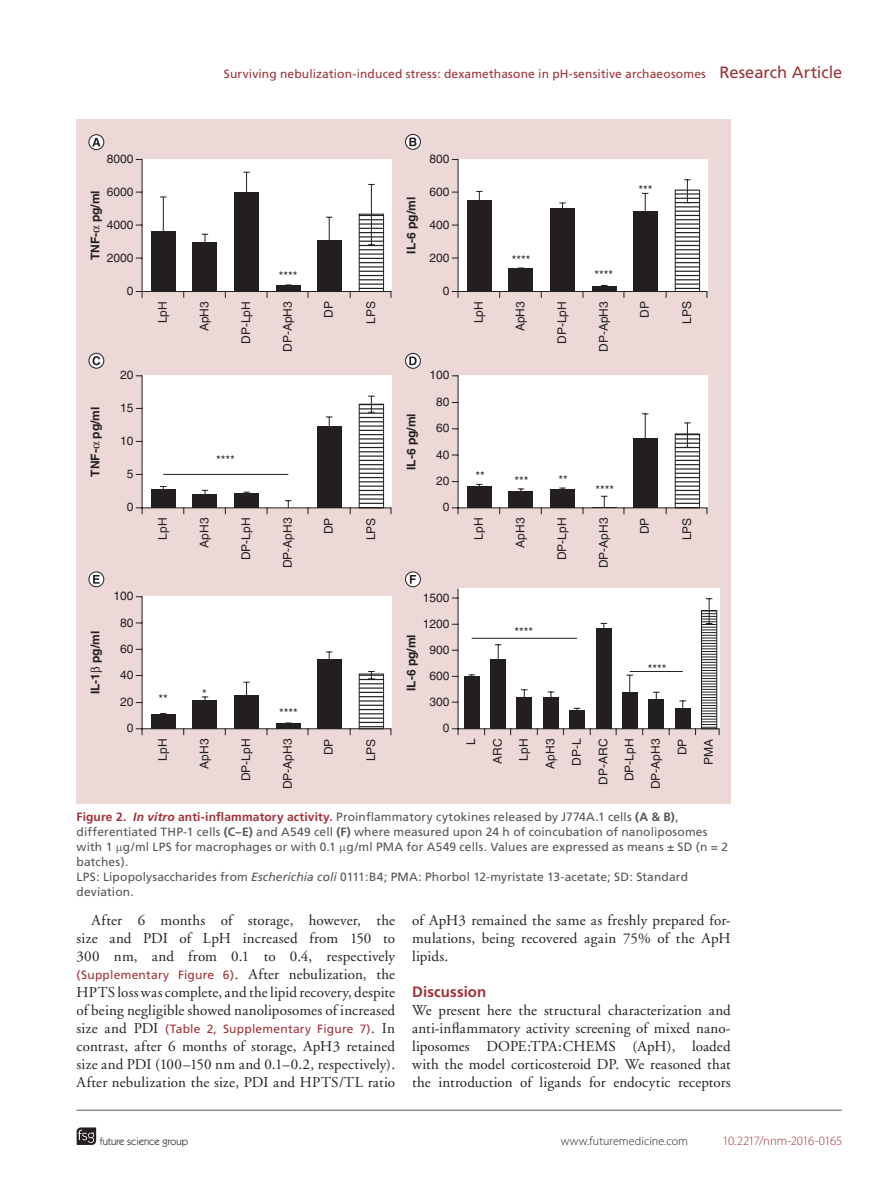
<style>
.page{position:relative;width:885px;height:1191px;background:#fff}
.page>*{position:absolute;margin:0;border:0;box-sizing:border-box;transform-origin:0 0}
.t1{font:15px/18px "Adobe Garamond";letter-spacing:.01em;color:#231f20;text-align:justify}
.t2{font:700 15px "Frutiger 65";letter-spacing:.005em;color:#9f313a}
.t3{font:300 12.75px "Myriad Pro";letter-spacing:-.045em;color:#9f313a}
.t4{font:12px/15px "Frutiger";letter-spacing:.01em;color:#52555a}
.t5{font:12px/26.2px "Helvetica LT Std";color:#231f20;text-align:center}
.t6{font:12px "Frutiger";letter-spacing:.015em;color:#9f313a}
.t7{font:700 12px "Helvetica LT Std";color:#231f20}
.t8{font:300 12px "Myriad Pro";letter-spacing:.005em;color:#231f20}
.t9{font:10.5px "Itc Kabel";color:#231f20}
.s1{font-size:16.5px}
.s2{font-family:"Frutiger 65";font-weight:700;color:#9f313a}
.s3{font-family:"Frutiger 66";font-weight:700;font-style:italic;color:#9f313a}
.s4{font-family:"Frutiger 65";font-weight:700}
.s5{font-style:italic}
.s6{font-family:"Adobe Garamond";font-size:15px;color:#231f20}
</style>
<div class="page">
<div style="left:77px;top:119px;width:653px;height:685px;background:#ecd8d6"></div>
<svg style="left:135px;top:159px;width:317px;height:139px"></svg>
<svg style="left:135px;top:375px;width:24px;height:140px"></svg>
<svg style="left:159px;top:375px;width:549px;height:213px"></svg>
<svg style="left:135px;top:588px;width:585px;height:148px"></svg>
<svg style="left:89px;top:135px;width:15px;height:15px"></svg>
<div style="left:88px;top:134px;width:16px;height:16px;border:1px solid #231f20;border-radius:50%"></div>
<svg style="left:92px;top:138px;width:8px;height:8px"></svg>
<svg style="left:405px;top:134px;width:15px;height:15px"></svg>
<div style="left:405px;top:134px;width:16px;height:16px;border:1px solid #231f20;border-radius:50%"></div>
<svg style="left:409px;top:138px;width:7px;height:8px"></svg>
<svg style="left:89px;top:353px;width:15px;height:15px"></svg>
<div style="left:88px;top:353px;width:16px;height:15px;border:1px solid #231f20;border-radius:50%"></div>
<svg style="left:92px;top:356px;width:8px;height:9px"></svg>
<svg style="left:405px;top:353px;width:15px;height:15px"></svg>
<div style="left:405px;top:353px;width:16px;height:16px;border:1px solid #231f20;border-radius:50%"></div>
<svg style="left:409px;top:356px;width:7px;height:9px"></svg>
<svg style="left:89px;top:572px;width:15px;height:15px"></svg>
<div style="left:88px;top:571px;width:16px;height:16px;border:1px solid #231f20;border-radius:50%"></div>
<svg style="left:93px;top:575px;width:7px;height:8px"></svg>
<svg style="left:405px;top:572px;width:15px;height:15px"></svg>
<div style="left:405px;top:571px;width:16px;height:16px;border:1px solid #231f20;border-radius:50%"></div>
<svg style="left:410px;top:575px;width:6px;height:8px"></svg>
<svg style="left:452px;top:159px;width:256px;height:139px;background:#cbc9c9"></svg>
<svg style="left:77px;top:1127px;width:19px;height:18px"></svg>
<hr style="left:77px;top:1109px;width:764px;height:1px;background:#52555a">
<p class="t6" style="left:224px;top:67px;width:620px">Surviving nebulization-induced stress: dexamethasone in pH-sensitive archaeosomes <span class="s1">Research Article</span></p>
<p class="t5" style="left:107px;top:146px;width:28px">8000</p>
<p class="t5" style="left:429px;top:146px;width:22px">800</p>
<p class="t5" style="left:107px;top:178px;width:28px">6000</p>
<p class="t7" style="left:88px;top:260px;width:72px;rotate:-90deg">TNF- pg/ml</p>
<p class="t5" style="left:107px;top:211px;width:28px">4000</p>
<p class="t5" style="left:107px;top:244px;width:28px">2000</p>
<p class="t7" style="left:404px;top:254px;width:58px;rotate:-90deg">IL-6 pg/ml</p>
<p class="t5" style="left:429px;top:178px;width:22px">600</p>
<p class="t5" style="left:429px;top:211px;width:22px">400</p>
<p class="t5" style="left:429px;top:244px;width:22px">200</p>
<p class="t5" style="left:512px;top:246px;width:20px">****</p>
<p class="t5" style="left:638px;top:176px;width:16px">***</p>
<p class="t5" style="left:279px;top:262px;width:20px">****</p>
<p class="t5" style="left:594px;top:262px;width:20px">****</p>
<p class="t5" style="left:127px;top:278px;width:8px">0</p>
<p class="t5" style="left:443px;top:278px;width:8px">0</p>
<p class="t5" style="left:149px;top:323px;width:24px;rotate:-90deg">LpH</p>
<p class="t5" style="left:274px;top:352px;width:52px;rotate:-90deg">DP-ApH3</p>
<p class="t5" style="left:315px;top:318px;width:18px;rotate:-90deg">DP</p>
<p class="t5" style="left:357px;top:324px;width:24px;rotate:-90deg">LPS</p>
<p class="t5" style="left:191px;top:331px;width:32px;rotate:-90deg">ApH3</p>
<p class="t5" style="left:233px;top:344px;width:44px;rotate:-90deg">DP-LpH</p>
<p class="t5" style="left:465px;top:323px;width:24px;rotate:-90deg">LpH</p>
<p class="t5" style="left:590px;top:352px;width:52px;rotate:-90deg">DP-ApH3</p>
<p class="t5" style="left:631px;top:318px;width:18px;rotate:-90deg">DP</p>
<p class="t5" style="left:673px;top:324px;width:24px;rotate:-90deg">LPS</p>
<p class="t5" style="left:507px;top:331px;width:32px;rotate:-90deg">ApH3</p>
<p class="t5" style="left:548px;top:344px;width:44px;rotate:-90deg">DP-LpH</p>
<p class="t7" style="left:88px;top:477px;width:72px;rotate:-90deg">TNF- pg/ml</p>
<p class="t5" style="left:120px;top:362px;width:15px">20</p>
<p class="t5" style="left:120px;top:395px;width:15px">15</p>
<p class="t5" style="left:120px;top:428px;width:15px">10</p>
<p class="t5" style="left:127px;top:460px;width:8px">5</p>
<p class="t5" style="left:216px;top:447px;width:20px">****</p>
<p class="t7" style="left:404px;top:470px;width:58px;rotate:-90deg">IL-6 pg/ml</p>
<p class="t5" style="left:429px;top:362px;width:22px">100</p>
<p class="t5" style="left:436px;top:389px;width:15px">80</p>
<p class="t5" style="left:436px;top:415px;width:15px">60</p>
<p class="t5" style="left:436px;top:441px;width:15px">40</p>
<p class="t5" style="left:436px;top:468px;width:15px">20</p>
<p class="t5" style="left:475px;top:463px;width:11px">**</p>
<p class="t5" style="left:514px;top:468px;width:16px">***</p>
<p class="t5" style="left:558px;top:467px;width:11px">**</p>
<p class="t5" style="left:595px;top:477px;width:20px">****</p>
<p class="t5" style="left:127px;top:494px;width:8px">0</p>
<p class="t5" style="left:443px;top:494px;width:8px">0</p>
<p class="t5" style="left:191px;top:547px;width:32px;rotate:-90deg">ApH3</p>
<p class="t5" style="left:233px;top:560px;width:44px;rotate:-90deg">DP-LpH</p>
<p class="t5" style="left:149px;top:539px;width:24px;rotate:-90deg">LpH</p>
<p class="t5" style="left:274px;top:568px;width:52px;rotate:-90deg">DP-ApH3</p>
<p class="t5" style="left:315px;top:534px;width:18px;rotate:-90deg">DP</p>
<p class="t5" style="left:357px;top:540px;width:24px;rotate:-90deg">LPS</p>
<p class="t5" style="left:507px;top:547px;width:32px;rotate:-90deg">ApH3</p>
<p class="t5" style="left:548px;top:560px;width:44px;rotate:-90deg">DP-LpH</p>
<p class="t5" style="left:465px;top:539px;width:24px;rotate:-90deg">LpH</p>
<p class="t5" style="left:590px;top:568px;width:52px;rotate:-90deg">DP-ApH3</p>
<p class="t5" style="left:631px;top:534px;width:18px;rotate:-90deg">DP</p>
<p class="t5" style="left:673px;top:540px;width:24px;rotate:-90deg">LPS</p>
<p class="t7" style="left:88px;top:694px;width:65px;rotate:-90deg">IL-1 pg/ml</p>
<p class="t5" style="left:114px;top:583px;width:22px">100<br>80</p>
<p class="t5" style="left:120px;top:635px;width:15px">60</p>
<p class="t5" style="left:120px;top:662px;width:15px">40</p>
<p class="t5" style="left:120px;top:689px;width:15px">20</p>
<p class="t5" style="left:159px;top:685px;width:11px">**</p>
<p class="t5" style="left:202px;top:680px;width:6px">*</p>
<p class="t5" style="left:423px;top:584px;width:28px;text-align:left">1500<br>1200</p>
<p class="t7" style="left:404px;top:691px;width:58px;rotate:-90deg">IL-6 pg/ml</p>
<p class="t5" style="left:429px;top:636px;width:22px">900</p>
<p class="t5" style="left:429px;top:662px;width:22px">600</p>
<p class="t5" style="left:429px;top:688px;width:22px">300</p>
<p class="t5" style="left:514px;top:619px;width:20px">****</p>
<p class="t5" style="left:648px;top:656px;width:20px">****</p>
<p class="t5" style="left:279px;top:700px;width:20px">****</p>
<p class="t5" style="left:127px;top:715px;width:8px">0</p>
<p class="t5" style="left:443px;top:715px;width:8px">0</p>
<p class="t5" style="left:149px;top:760px;width:24px;rotate:-90deg">LpH</p>
<p class="t5" style="left:274px;top:789px;width:52px;rotate:-90deg">DP-ApH3</p>
<p class="t5" style="left:315px;top:755px;width:18px;rotate:-90deg">DP</p>
<p class="t5" style="left:357px;top:761px;width:24px;rotate:-90deg">LPS</p>
<p class="t5" style="left:191px;top:768px;width:32px;rotate:-90deg">ApH3</p>
<p class="t5" style="left:233px;top:781px;width:44px;rotate:-90deg">DP-LpH</p>
<p class="t5" style="left:510px;top:760px;width:24px;rotate:-90deg">LpH</p>
<p class="t5" style="left:642px;top:789px;width:52px;rotate:-90deg">DP-ApH3</p>
<p class="t5" style="left:669px;top:764px;width:28px;text-align:right;rotate:-90deg">DP<br>PMA</p>
<p class="t5" style="left:458px;top:745px;width:8px;rotate:-90deg">L</p>
<p class="t5" style="left:563px;top:766px;width:29px;rotate:-90deg">DP-L</p>
<p class="t5" style="left:590px;top:784px;width:47px;rotate:-90deg">DP-ARC</p>
<p class="t5" style="left:537px;top:768px;width:32px;rotate:-90deg">ApH3</p>
<p class="t5" style="left:616px;top:781px;width:44px;rotate:-90deg">DP-LpH</p>
<p class="t5" style="left:484px;top:764px;width:27px;rotate:-90deg">ARC</p>
<p class="t4" style="left:77px;top:809px;width:653px"><span class="s2">Figure 2.</span> <span class="s3">In vitro</span> <span class="s2">anti-inflammatory activity.</span> Proinflammatory cytokines released by J774A.1 cells <span class="s4">(A &amp; B)</span>, differentiated THP-1 cells <span class="s4">(C–E)</span> and A549 cell <span class="s4">(F)</span> where measured upon 24 h of coincubation of nanoliposomes with 1 g/ml LPS for macrophages or with 0.1 g/ml PMA for A549 cells. Values are expressed as means ± SD (n = 2 batches).<br>LPS: Lipopolysaccharides from <span class="s5">Escherichia coli</span> 0111:B4; PMA: Phorbol 12-myristate 13-acetate; SD: Standard deviation.</p>
<p class="t1" style="left:77px;top:911px;width:320px;text-indent:15px">After 6 months of storage, however, the size and PDI of LpH increased from 150 to 300 nm, and from 0.1 to 0.4, respectively</p>
<p class="t6" style="left:77px;top:967px;width:320px">(Supplementary Figure 6)<span class="s6">. After nebulization, the</span></p>
<p class="t1" style="left:77px;top:983px;width:320px">HPTS loss was complete, and the lipid recovery, despite of being negligible showed nanoliposomes of increased</p>
<p class="t6" style="left:77px;top:1021px;width:320px"><span class="s6">size and PDI</span> (Table 2, Supplementary Figure 7)<span class="s6">. In</span></p>
<p class="t1" style="left:77px;top:1037px;width:320px">contrast, after 6 months of storage, ApH3 retained size and PDI (100–150 nm and 0.1–0.2, respectively).<br>After nebulization the size, PDI and HPTS/TL ratio</p>
<p class="t1" style="left:412px;top:911px;width:320px">of ApH3 remained the same as freshly prepared for&shy;mulations, being recovered again 75% of the ApH lipids.</p>
<p class="t2" style="left:412px;top:982px;width:76px">Discussion</p>
<p class="t1" style="left:412px;top:1001px;width:320px">We present here the structural characterization and anti-inflammatory activity screening of mixed nano&shy;liposomes DOPE:TPA:CHEMS (ApH), loaded with the model corticosteroid DP. We reasoned that the introduction of ligands for endocytic receptors</p>
<p class="t9" style="left:100px;top:1135px;width:90px">future science group</p>
<p class="t8" style="left:560px;top:1134px;width:129px">www.futuremedicine.com</p>
<p class="t3" style="left:722px;top:1133px;width:121px">10.2217/nnm-2016-0165</p>
</div>
